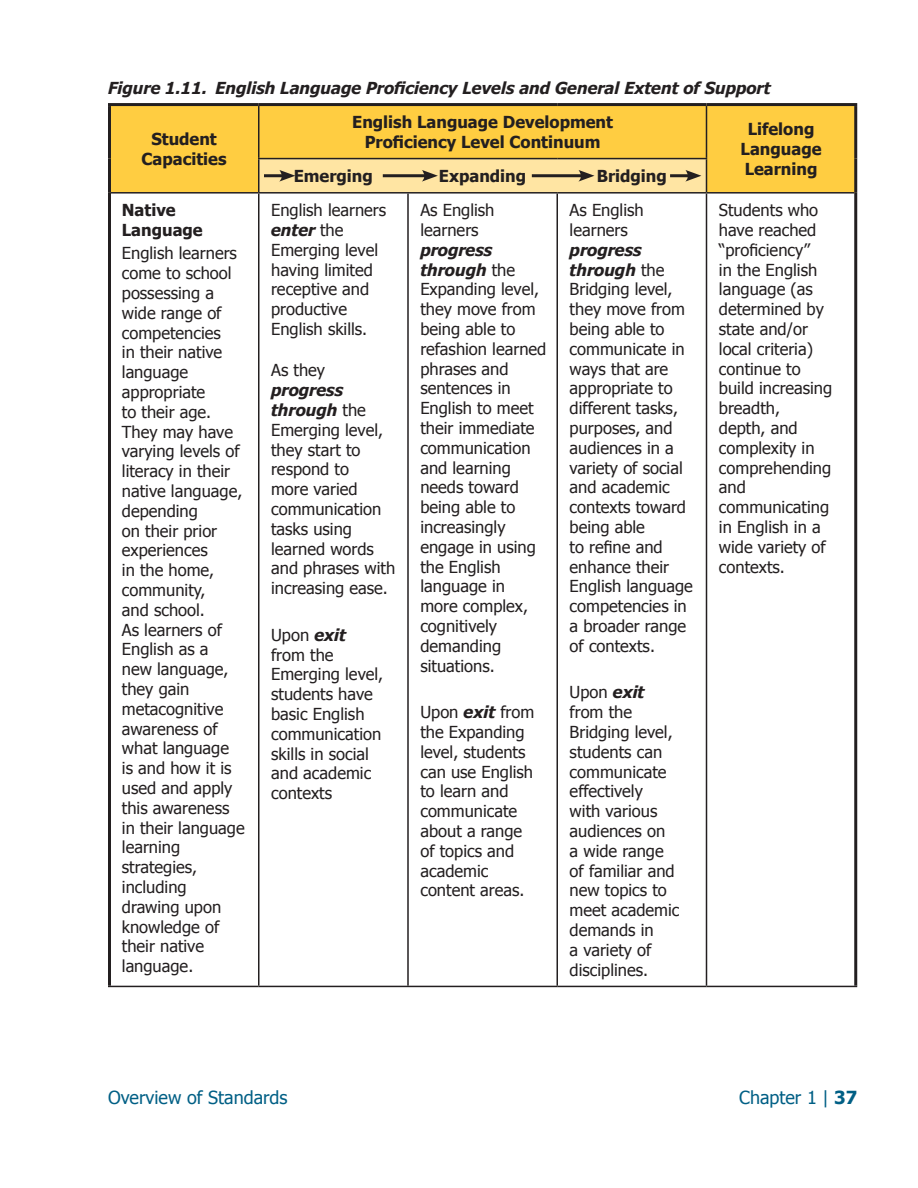
<style>
.page{position:relative;width:918px;height:1188px;background:#fff}
.page>*{position:absolute;margin:0;border:0;box-sizing:border-box;transform-origin:0 0}
.t1{font:18px "Tahoma";color:#005f85}
.t2{font:16.5px/19.8px "Tahoma";color:#231f20}
.t3{font:700 16.5px/19.8px "Tahoma";color:#231f20;text-align:center}
.t4{font:italic 700 16.5px "Tahoma";color:#231f20}
.s1{font-weight:700;font-style:italic}
.s2{font-weight:700}
</style>
<div class="page">
<div style="left:111px;top:106px;width:743px;height:86px;background:#ffcd41"></div>
<hr style="left:108px;top:103px;width:151px;height:3px;background:#231f20">
<hr style="left:108px;top:106px;width:3px;height:53px;background:#231f20">
<hr style="left:259px;top:103px;width:149px;height:3px;background:#231f20">
<hr style="left:408px;top:103px;width:149px;height:3px;background:#231f20">
<hr style="left:557px;top:103px;width:149px;height:3px;background:#231f20">
<hr style="left:706px;top:103px;width:151px;height:3px;background:#231f20">
<hr style="left:854px;top:106px;width:3px;height:53px;background:#231f20">
<hr style="left:108px;top:159px;width:3px;height:34px;background:#231f20">
<hr style="left:854px;top:159px;width:3px;height:34px;background:#231f20">
<hr style="left:108px;top:193px;width:3px;height:793px;background:#231f20">
<hr style="left:854px;top:193px;width:3px;height:793px;background:#231f20">
<hr style="left:258px;top:106px;width:2px;height:52px;background:#231f20">
<hr style="left:706px;top:106px;width:1px;height:52px;background:#231f20">
<hr style="left:258px;top:158px;width:150px;height:1px;background:#231f20">
<hr style="left:258px;top:159px;width:2px;height:33px;background:#231f20">
<hr style="left:408px;top:158px;width:149px;height:1px;background:#231f20">
<hr style="left:557px;top:158px;width:150px;height:1px;background:#231f20">
<hr style="left:706px;top:159px;width:1px;height:33px;background:#231f20">
<hr style="left:111px;top:192px;width:148px;height:2px;background:#231f20">
<hr style="left:259px;top:192px;width:149px;height:2px;background:#231f20">
<hr style="left:258px;top:194px;width:2px;height:792px;background:#231f20">
<hr style="left:408px;top:192px;width:149px;height:2px;background:#231f20">
<hr style="left:407px;top:194px;width:2px;height:792px;background:#231f20">
<hr style="left:557px;top:192px;width:149px;height:2px;background:#231f20">
<hr style="left:556px;top:194px;width:2px;height:792px;background:#231f20">
<hr style="left:706px;top:192px;width:148px;height:2px;background:#231f20">
<hr style="left:706px;top:194px;width:1px;height:792px;background:#231f20">
<hr style="left:108px;top:986px;width:151px;height:1px;background:#231f20">
<hr style="left:259px;top:986px;width:149px;height:1px;background:#231f20">
<hr style="left:408px;top:986px;width:149px;height:1px;background:#231f20">
<hr style="left:557px;top:986px;width:149px;height:1px;background:#231f20">
<hr style="left:706px;top:986px;width:151px;height:1px;background:#231f20">
<svg style="left:259px;top:159px;width:447px;height:34px;background:#ecd397"></svg>
<p class="t4" style="left:108px;top:77px;width:664px">Figure 1.11. English Language Proficiency Levels and General Extent of Support</p>
<p class="t3" style="left:142px;top:128px;width:86px">Student<br>Capacities</p>
<p class="t3" style="left:352px;top:111px;width:262px">English Language Development<br>Proficiency Level Continuum</p>
<p class="t3" style="left:741px;top:118px;width:82px">Lifelong<br>Language<br>Learning</p>
<p class="t3" style="left:294px;top:165px;width:81px">Emerging</p>
<p class="t3" style="left:439px;top:165px;width:89px">Expanding</p>
<p class="t3" style="left:597px;top:165px;width:72px">Bridging</p>
<p class="t3" style="left:122px;top:199px;width:82px;text-align:left">Native<br>Language</p>
<p class="t2" style="left:122px;top:243px;width:124px">English learners come to school possessing a wide range of competencies<br>in their native language appropriate<br>to their age.<br>They may have varying levels of literacy in their native language, depending<br>on their prior experiences<br>in the home, community,<br>and school.<br>As learners of<br>English as a<br>new language, they gain metacognitive awareness of what language<br>is and how it is used and apply this awareness in their language learning strategies, including drawing upon knowledge of their native language.</p>
<p class="t2" style="left:271px;top:200px;width:117px">English learners <span class="s1">enter</span> the<br>Emerging level having limited receptive and productive<br>English skills.</p>
<p class="t2" style="left:271px;top:360px;width:56px">As they</p>
<p class="t2" style="left:271px;top:379px;width:126px"><span class="s1">progress through</span> the<br>Emerging level, they start to respond to<br>more varied communication tasks using learned words and phrases with increasing ease.</p>
<p class="t2" style="left:271px;top:624px;width:114px">Upon <span class="s1">exit </span>from the<br>Emerging level, students have basic English communication skills in social and academic contexts</p>
<p class="t2" style="left:420px;top:200px;width:76px">As English learners</p>
<p class="t2" style="left:420px;top:239px;width:128px"><span class="s1">progress through</span> the<br>Expanding level, they move from being able to refashion learned phrases and sentences in<br>English to meet their immediate communication and learning needs toward being able to increasingly engage in using the English language in more complex, cognitively demanding situations.</p>
<p class="t2" style="left:420px;top:702px;width:115px">Upon <span class="s1">exit</span> from the Expanding level, students can use English to learn and communicate about a range of topics and academic content areas.</p>
<p class="t2" style="left:570px;top:200px;width:76px">As English learners</p>
<p class="t2" style="left:570px;top:239px;width:125px"><span class="s1">progress through</span> the<br>Bridging level, they move from being able to communicate in ways that are appropriate to different tasks, purposes, and audiences in a variety of social and academic contexts toward being able<br>to refine and enhance their<br>English language competencies in a broader range of contexts.</p>
<p class="t2" style="left:570px;top:682px;width:111px">Upon <span class="s1">exit </span>from the<br>Bridging level, students can communicate effectively<br>with various audiences on<br>a wide range of familiar and new topics to meet academic demands in<br>a variety of disciplines.</p>
<p class="t2" style="left:719px;top:200px;width:115px">Students who have reached “proficiency”<br>in the English language (as determined by state and/or local criteria) continue to build increasing breadth,<br>depth, and complexity in comprehending and communicating in English in a wide variety of contexts.</p>
<p class="t1" style="left:108px;top:1085px;width:181px">Overview of Standards</p>
<p class="t1" style="left:739px;top:1085px;width:120px">Chapter 1 | <span class="s2">37</span></p>
</div>
